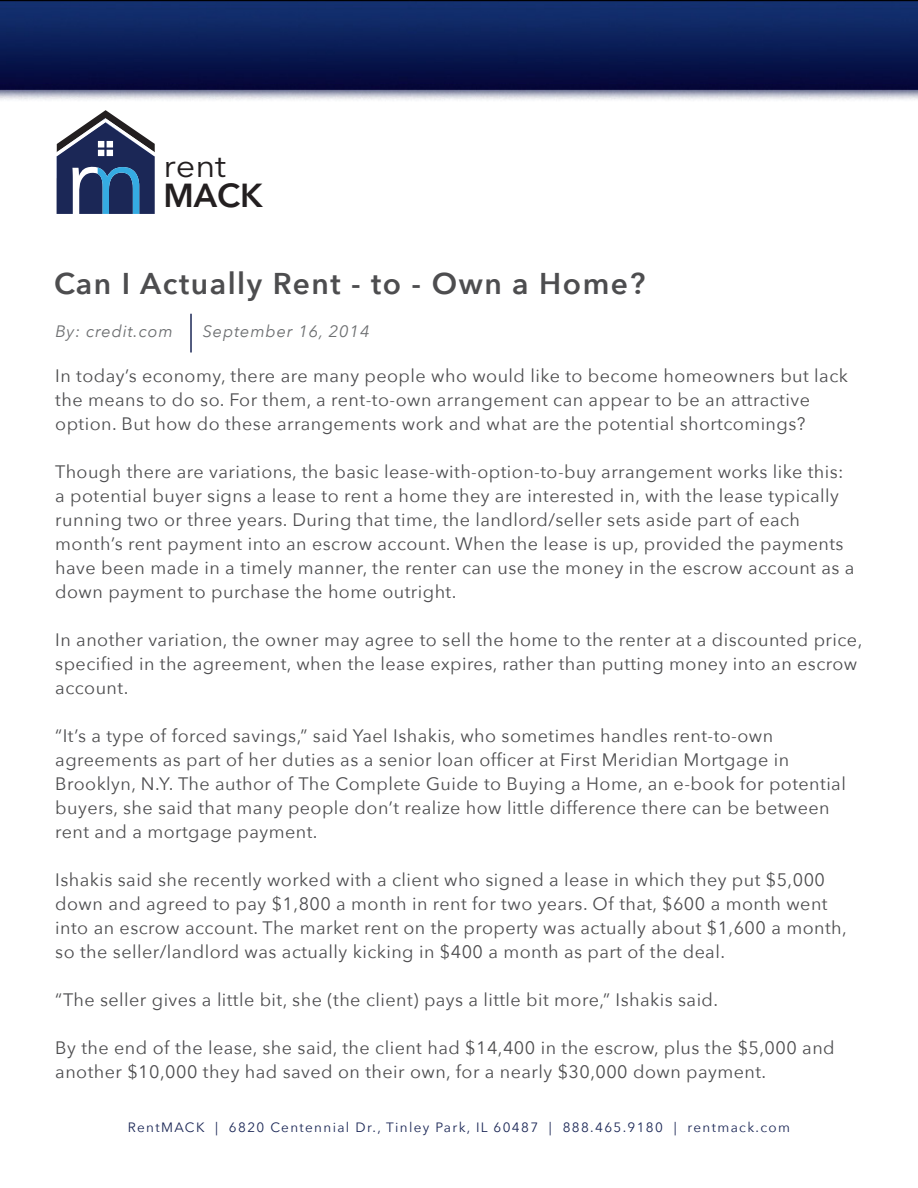
<style>
.page{position:relative;width:918px;height:1188px;background:#fff}
.page>*{position:absolute;margin:0;border:0;box-sizing:border-box;transform-origin:0 0}
.t1{font:600 33px "Avenir Next";color:#231f20}
.t2{font:32.1px "Avenir Next";color:#231f20;scale:1.07 1}
.t3{font:600 30px "Avenir Next";letter-spacing:.05em;color:#4d4d4f}
.t4{font:18px/24px "Avenir Next";letter-spacing:.025em;color:#4d4d4f}
.t5{font:italic 16.5px "Avenir Next";letter-spacing:.05em;color:#6d6f71}
.t6{font:13.5px "Avenir Next";letter-spacing:.1em;color:#1b2756}
</style>
<div class="page">
<img style="left:0;top:1px;width:918px;height:99px">
<hr style="left:190px;top:314px;width:2px;height:39px;background:#1b2756">
<svg style="left:57px;top:110px;width:98px;height:104px"></svg>
<p class="t2" style="left:163px;top:138px;width:60px">rent</p>
<p class="t1" style="left:163px;top:167px;width:101px">MACK</p>
<p class="t3" style="left:54px;top:257px;width:593px">Can I Actually Rent - to - Own a Home?</p>
<p class="t5" style="left:56px;top:317px;width:119px">By: credit.com</p>
<p class="t5" style="left:203px;top:317px;width:168px">September 16, 2014</p>
<p class="t4" style="left:55px;top:363px;width:794px">In today’s economy, there are many people who would like to become homeowners but lack the means to do so. For them, a rent-to-own arrangement can appear to be an attractive option. But how do these arrangements work and what are the potential shortcomings?</p>
<p class="t4" style="left:55px;top:459px;width:801px">Though there are variations, the basic lease-with-option-to-buy arrangement works like this: a potential buyer signs a lease to rent a home they are interested in, with the lease typically running two or three years. During that time, the landlord/seller sets aside part of each month’s rent payment into an escrow account. When the lease is up, provided the payments have been made in a timely manner, the renter can use the money in the escrow account as a down payment to purchase the home outright.</p>
<p class="t4" style="left:55px;top:627px;width:809px">In another variation, the owner may agree to sell the home to the renter at a discounted price, specified in the agreement, when the lease expires, rather than putting money into an escrow account.</p>
<p class="t4" style="left:55px;top:723px;width:792px">“It’s a type of forced savings,” said Yael Ishakis, who sometimes handles rent-to-own agreements as part of her duties as a senior loan officer at First Meridian Mortgage in Brooklyn, N.Y. The author of The Complete Guide to Buying a Home, an e-book for potential buyers, she said that many people don’t realize how little difference there can be between rent and a mortgage payment.</p>
<p class="t4" style="left:55px;top:867px;width:793px">Ishakis said she recently worked with a client who signed a lease in which they put $5,000 down and agreed to pay $1,800 a month in rent for two years. Of that, $600 a month went into an escrow account. The market rent on the property was actually about $1,600 a month, so the seller/landlord was actually kicking in $400 a month as part of the deal.</p>
<p class="t4" style="left:55px;top:987px;width:664px">“The seller gives a little bit, she (the client) pays a little bit more,” Ishakis said.</p>
<p class="t4" style="left:55px;top:1035px;width:781px">By the end of the lease, she said, the client had $14,400 in the escrow, plus the $5,000 and another $10,000 they had saved on their own, for a nearly $30,000 down payment.</p>
<p class="t6" style="left:128px;top:1116px;width:664px">RentMACK | 6820 Centennial Dr., Tinley Park, IL 60487 | 888.465.9180 | rentmack.com</p>
</div>
